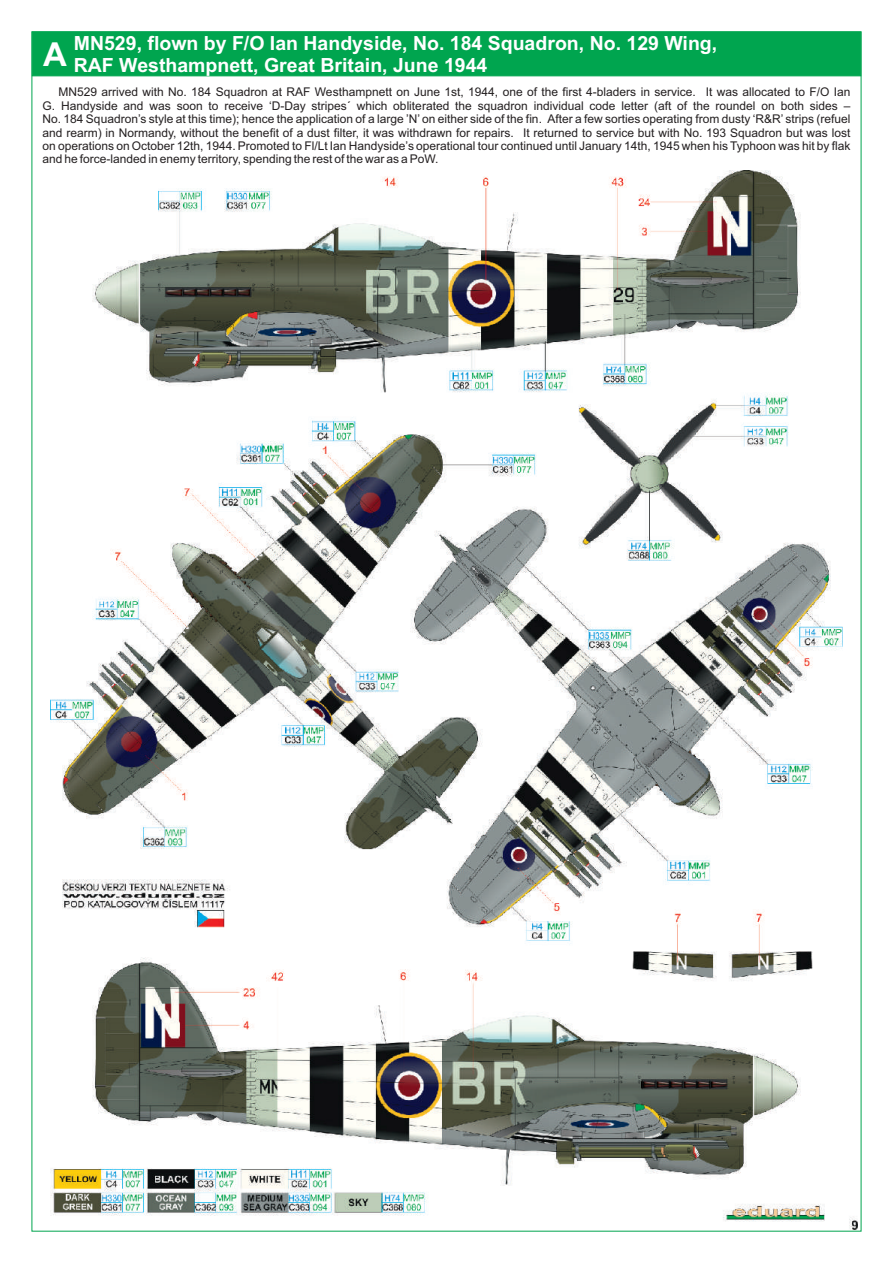
<style>
.page{position:relative;width:893px;height:1263px;background:#fff}
.page>*{position:absolute;margin:0;border:0;box-sizing:border-box;transform-origin:0 0}
.t1{font:700 33px "Arial";color:#fff}
.t2{font:700 19.5px/21.8px "Arial";color:#fff}
.t3{font:12px/13.4px "Arial";color:#231f20;text-align:justify}
</style>
<div class="page">
<div style="left:32px;top:32px;width:829px;height:44px;background:#00a54f;border:1px solid #00a54f"></div>
<img style="left:50px;top:171px;width:808px;height:1058px">
<h1 class="t1" style="left:43px;top:42px;width:25px">A</h1>
<h2 class="t2" style="left:74px;top:34px;width:645px">MN529, flown by F/O Ian Handyside, No. 184 Squadron, No. 129 Wing,<br>RAF Westhampnett, Great Britain, June 1944</h2>
<p class="t3" style="left:43px;top:87px;width:809px;text-indent:16px">MN529 arrived with No. 184 Squadron at RAF Westhampnett on June 1st, 1944, one of the first 4-bladers in service. It was allocated to F/O Ian G. Handyside and was soon to receive ‘D-Day stripes´ which obliterated the squadron individual code letter (aft of the roundel on both sides – No. 184 Squadron’s style at this time); hence the application of a large ’N’ on either side of the fin. After a few sorties operating from dusty ‘R&amp;R’ strips (refuel and rearm) in Normandy, without the benefit of a dust filter, it was withdrawn for repairs. It returned to service but with No. 193 Squadron but was lost on operations on October 12th, 1944. Promoted to Fl/Lt Ian Handyside’s operational tour continued until January 14th, 1945 when his Typhoon was hit by flak and he force-landed in enemy territory, spending the rest of the war as a PoW.</p>
</div>
